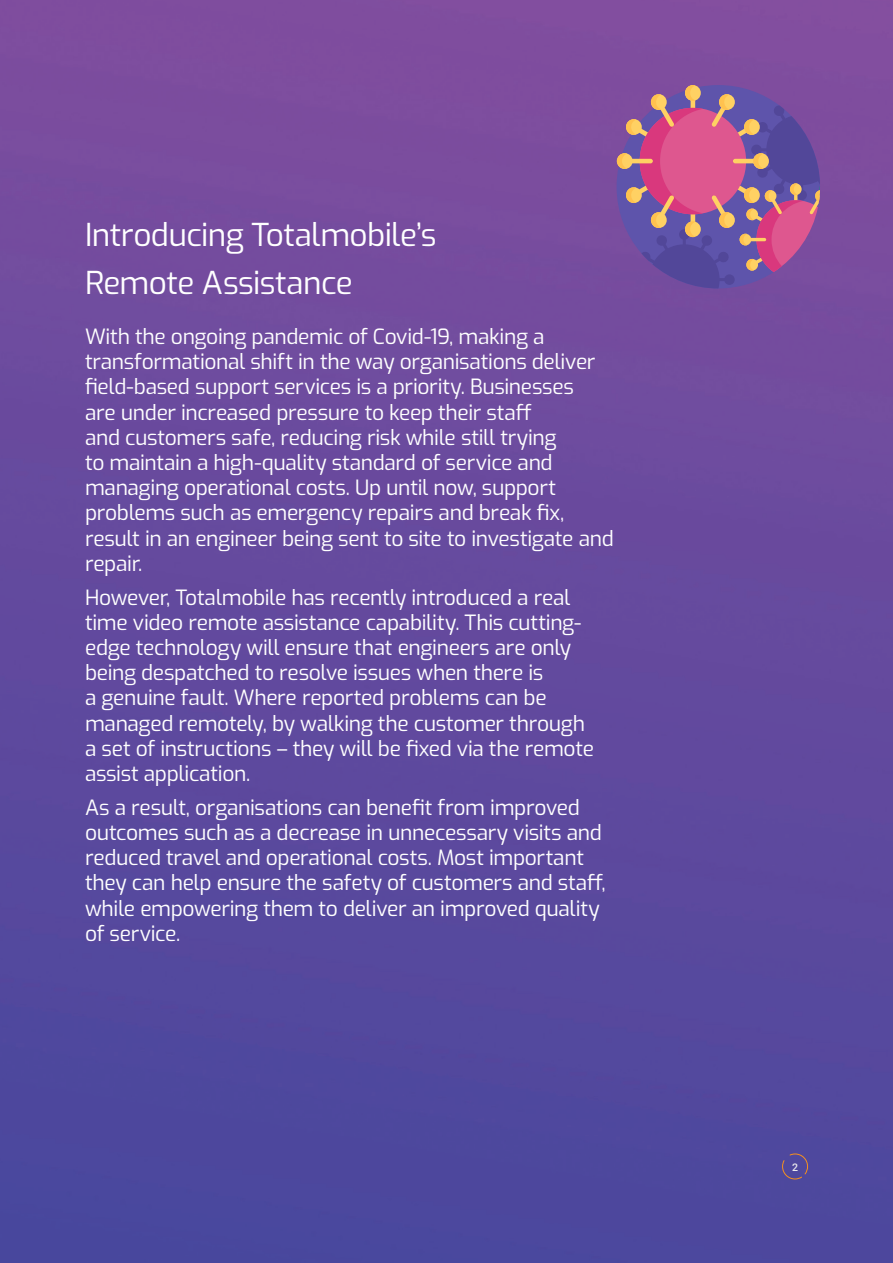
<style>
.page{position:relative;width:893px;height:1263px;background:#fff}
.page>*{position:absolute;margin:0;border:0;box-sizing:border-box;transform-origin:0 0}
.t1{font:31.5px "Exo";letter-spacing:-.02em;color:#fff}
.SubHead{font:21px/25.2px "Exo";letter-spacing:-.015em;color:#fff}
.Small_Body{font:500 10.5px "Roboto";color:#ebeaed}
</style>
<div class="page">
<img style="left:0;top:0;width:893px;height:1263px">
<svg style="left:782px;top:1153px;width:26px;height:27px"></svg>
<svg style="left:617px;top:85px;width:203px;height:203px;background:#945a95"></svg>
<p class="t1" style="left:85px;top:211px;width:353px">Introducing Totalmobile’s</p>
<p class="t1" style="left:85px;top:259px;width:269px">Remote Assistance</p>
<p class="SubHead" style="left:85px;top:323px;width:530px">With the ongoing pandemic of Covid-19, making a transformational shift in the way organisations deliver field-based support services is a priority. Businesses<br>are under increased pressure to keep their staff<br>and customers safe, reducing risk while still trying<br>to maintain a high-quality standard of service and managing operational costs. Up until now, support problems such as emergency repairs and break fix, result in an engineer being sent to site to investigate and repair.</p>
<p class="SubHead" style="left:85px;top:583px;width:511px">However, Totalmobile has recently introduced a real time video remote assistance capability. This cutting&shy;edge technology will ensure that engineers are only being despatched to resolve issues when there is<br>a genuine fault. Where reported problems can be managed remotely, by walking the customer through a set of instructions – they will be fixed via the remote assist application.</p>
<p class="SubHead" style="left:85px;top:793px;width:522px">As a result, organisations can benefit from improved outcomes such as a decrease in unnecessary visits and reduced travel and operational costs. Most important they can help ensure the safety of customers and staff, while empowering them to deliver an improved quality of service.</p>
<p class="Small_Body" style="left:792px;top:1159px;width:7px">2</p>
</div>
